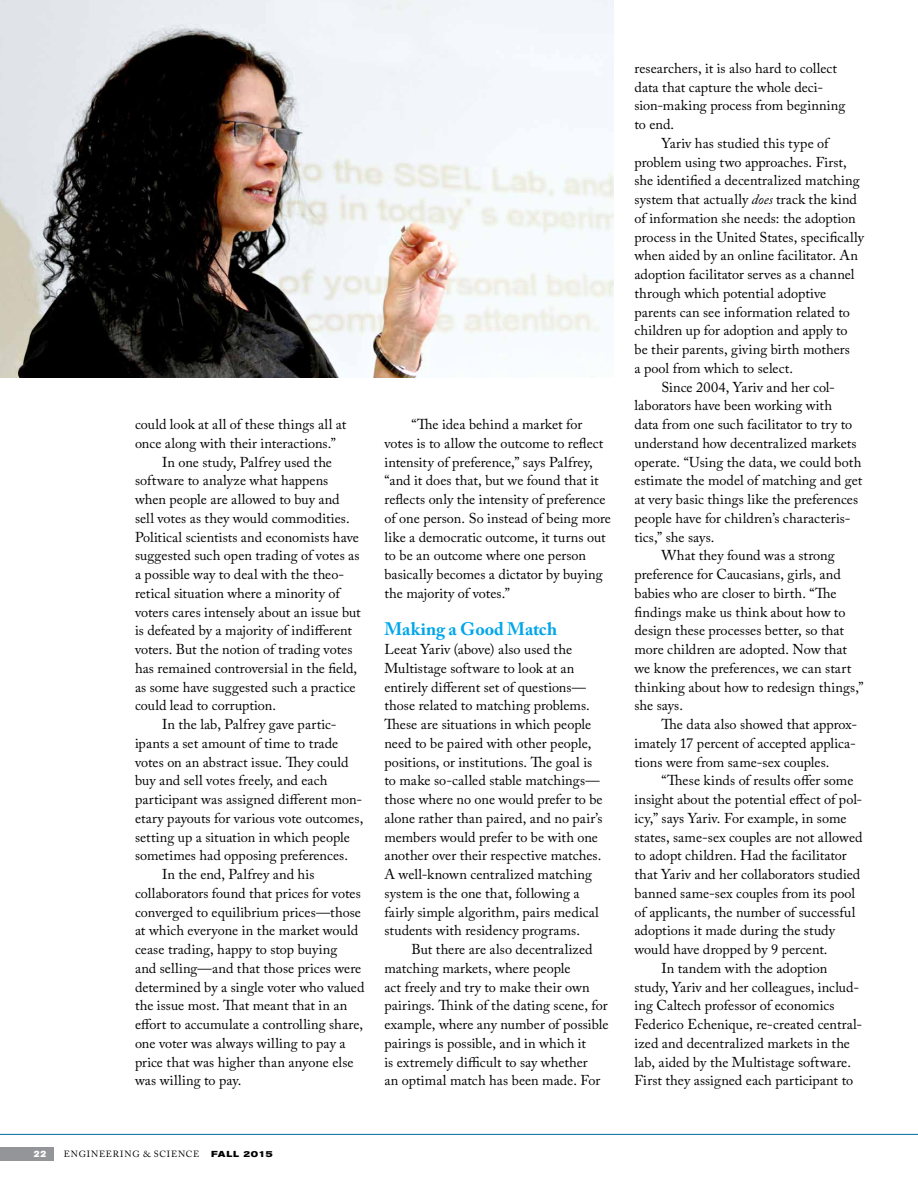
<style>
.page{position:relative;width:918px;height:1188px;background:#fff}
.page>*{position:absolute;margin:0;border:0;box-sizing:border-box;transform-origin:0 0}
.t1{font:700 18px "Adobe Caslon Pro";color:#00a6e9}
.t2{font:14.25px/18.8px "Adobe Caslon Pro";color:#000}
.t3{font:9px "Adobe Caslon Pro";letter-spacing:.08em;color:#000}
.t4{font:9px "Akzidenz Grotesk Pro Super";color:#fff}
.t5{font:700 expanded 8.7px "Akzidenz Grotesk Pro";letter-spacing:.055em;color:#000}
.s1{font-style:italic}
</style>
<div class="page">
<img style="left:0;top:0;width:613px;height:378px">
<hr style="left:0;top:1134px;width:918px;height:1px;background:#006a9e">
<div style="left:0;top:1147px;width:54px;height:14px;background:#939598"></div>
<p class="t2" style="left:135px;top:415px;width:213px">could look at all of these things all at</p>
<p class="t2" style="left:135px;top:433px;width:202px">once along with their interactions.”</p>
<p class="t2" style="left:162px;top:452px;width:172px">In one study, Palfrey used the</p>
<p class="t2" style="left:135px;top:471px;width:195px">software to analyze what happens</p>
<p class="t2" style="left:135px;top:490px;width:206px">when people are allowed to buy and</p>
<p class="t2" style="left:135px;top:508px;width:216px">sell votes as they would commodities.</p>
<p class="t2" style="left:135px;top:527px;width:226px">Political scientists and economists have</p>
<p class="t2" style="left:135px;top:546px;width:226px">suggested such open trading of votes as</p>
<p class="t2" style="left:135px;top:565px;width:211px">a possible way to deal with the theo-</p>
<p class="t2" style="left:135px;top:583px;width:206px">retical situation where a minority of</p>
<p class="t2" style="left:135px;top:602px;width:227px">voters cares intensely about an issue but</p>
<p class="t2" style="left:135px;top:621px;width:219px">is defeated by a majority of indifferent</p>
<p class="t2" style="left:135px;top:640px;width:219px">voters. But the notion of trading votes</p>
<p class="t2" style="left:135px;top:658px;width:224px">has remained controversial in the field,</p>
<p class="t2" style="left:135px;top:677px;width:222px">as some have suggested such a practice</p>
<p class="t2" style="left:135px;top:696px;width:143px">could lead to corruption.</p>
<p class="t2" style="left:162px;top:715px;width:176px">In the lab, Palfrey gave partic-</p>
<p class="t2" style="left:135px;top:734px;width:205px">ipants a set amount of time to trade</p>
<p class="t2" style="left:135px;top:752px;width:215px">votes on an abstract issue. They could</p>
<p class="t2" style="left:135px;top:771px;width:194px">buy and sell votes freely, and each</p>
<p class="t2" style="left:135px;top:790px;width:229px">participant was assigned different mon-</p>
<p class="t2" style="left:135px;top:809px;width:230px">etary payouts for various vote outcomes,</p>
<p class="t2" style="left:135px;top:827px;width:216px">setting up a situation in which people</p>
<p class="t2" style="left:135px;top:846px;width:214px">sometimes had opposing preferences.</p>
<p class="t2" style="left:162px;top:865px;width:154px">In the end, Palfrey and his</p>
<p class="t2" style="left:135px;top:884px;width:227px">collaborators found that prices for votes</p>
<p class="t2" style="left:135px;top:902px;width:228px">converged to equilibrium prices—those</p>
<p class="t2" style="left:135px;top:921px;width:225px">at which everyone in the market would</p>
<p class="t2" style="left:135px;top:940px;width:204px">cease trading, happy to stop buying</p>
<p class="t2" style="left:135px;top:959px;width:228px">and selling—and that those prices were</p>
<p class="t2" style="left:135px;top:977px;width:231px">determined by a single voter who valued</p>
<p class="t2" style="left:135px;top:996px;width:214px">the issue most. That meant that in an</p>
<p class="t2" style="left:135px;top:1015px;width:230px">effort to accumulate a controlling share,</p>
<p class="t2" style="left:135px;top:1034px;width:212px">one voter was always willing to pay a</p>
<p class="t2" style="left:135px;top:1052px;width:220px">price that was higher than anyone else</p>
<p class="t2" style="left:135px;top:1071px;width:108px">was willing to pay.</p>
<p class="t2" style="left:384px;top:415px;width:228px;text-indent:27px">“The idea behind a market for votes is to allow the outcome to reflect intensity of preference,” says Palfrey, “and it does that, but we found that it reflects only the intensity of preference of one person. So instead of being more like a democratic outcome, it turns out to be an outcome where one person basically becomes a dictator by buying the majority of votes.”</p>
<p class="t1" style="left:384px;top:619px;width:174px">Making a Good Match</p>
<p class="t2" style="left:384px;top:640px;width:220px">Leeat Yariv (above) also used the Multistage software to look at an entirely different set of questions— those related to matching problems.<br>These are situations in which people need to be paired with other people, positions, or institutions. The goal is to make so-called stable matchings— those where no one would prefer to be alone rather than paired, and no pair’s members would prefer to be with one another over their respective matches.<br>A well-known centralized matching system is the one that, following a fairly simple algorithm, pairs medical students with residency programs.</p>
<p class="t2" style="left:384px;top:940px;width:225px;text-indent:27px">But there are also decentralized matching markets, where people<br>act freely and try to make their own pairings. Think of the dating scene, for example, where any number of possible pairings is possible, and in which it<br>is extremely difficult to say whether<br>an optimal match has been made. For</p>
<p class="t2" style="left:634px;top:59px;width:212px">researchers, it is also hard to collect data that capture the whole deci&shy;sion-making process from beginning to end.</p>
<p class="t2" style="left:662px;top:134px;width:169px">Yariv has studied this type of</p>
<p class="t2" style="left:634px;top:152px;width:214px">problem using two approaches. First,</p>
<p class="t2" style="left:634px;top:171px;width:227px">she identified a decentralized matching</p>
<p class="t2" style="left:634px;top:190px;width:224px">system that actually <span class="s1">does</span> track the kind</p>
<p class="t2" style="left:634px;top:209px;width:223px">of information she needs: the adoption</p>
<p class="t2" style="left:634px;top:227px;width:231px">process in the United States, specifically</p>
<p class="t2" style="left:634px;top:246px;width:225px">when aided by an online facilitator. An</p>
<p class="t2" style="left:634px;top:265px;width:222px">adoption facilitator serves as a channel</p>
<p class="t2" style="left:634px;top:284px;width:193px">through which potential adoptive</p>
<p class="t2" style="left:634px;top:302px;width:217px">parents can see information related to</p>
<p class="t2" style="left:634px;top:321px;width:215px">children up for adoption and apply to</p>
<p class="t2" style="left:634px;top:340px;width:217px">be their parents, giving birth mothers</p>
<p class="t2" style="left:634px;top:359px;width:160px">a pool from which to select.</p>
<p class="t2" style="left:662px;top:377px;width:175px">Since 2004, Yariv and her col-</p>
<p class="t2" style="left:634px;top:396px;width:199px">laborators have been working with</p>
<p class="t2" style="left:634px;top:415px;width:219px">data from one such facilitator to try to</p>
<p class="t2" style="left:634px;top:434px;width:224px">understand how decentralized markets</p>
<p class="t2" style="left:634px;top:452px;width:228px">operate. “Using the data, we could both</p>
<p class="t2" style="left:634px;top:471px;width:229px">estimate the model of matching and get</p>
<p class="t2" style="left:634px;top:490px;width:225px">at very basic things like the preferences</p>
<p class="t2" style="left:634px;top:509px;width:218px">people have for children’s characteris-</p>
<p class="t2" style="left:634px;top:527px;width:81px">tics,” she says.</p>
<p class="t2" style="left:662px;top:546px;width:175px">What they found was a strong</p>
<p class="t2" style="left:634px;top:565px;width:208px">preference for Caucasians, girls, and</p>
<p class="t2" style="left:634px;top:584px;width:204px">babies who are closer to birth. “The</p>
<p class="t2" style="left:634px;top:602px;width:212px">findings make us think about how to</p>
<p class="t2" style="left:634px;top:621px;width:211px">design these processes better, so that</p>
<p class="t2" style="left:634px;top:640px;width:214px">more children are adopted. Now that</p>
<p class="t2" style="left:634px;top:659px;width:218px">we know the preferences, we can start</p>
<p class="t2" style="left:634px;top:677px;width:231px">thinking about how to redesign things,”</p>
<p class="t2" style="left:634px;top:696px;width:50px">she says.</p>
<p class="t2" style="left:662px;top:715px;width:197px">The data also showed that approx-</p>
<p class="t2" style="left:634px;top:734px;width:223px">imately 17 percent of accepted applica-</p>
<p class="t2" style="left:634px;top:752px;width:197px">tions were from same-sex couples.</p>
<p class="t2" style="left:662px;top:771px;width:193px">“These kinds of results offer some</p>
<p class="t2" style="left:634px;top:790px;width:229px">insight about the potential effect of pol-</p>
<p class="t2" style="left:634px;top:809px;width:213px">icy,” says Yariv. For example, in some</p>
<p class="t2" style="left:634px;top:827px;width:230px">states, same-sex couples are not allowed</p>
<p class="t2" style="left:634px;top:846px;width:214px">to adopt children. Had the facilitator</p>
<p class="t2" style="left:634px;top:865px;width:227px">that Yariv and her collaborators studied</p>
<p class="t2" style="left:634px;top:884px;width:222px">banned same-sex couples from its pool</p>
<p class="t2" style="left:634px;top:902px;width:222px">of applicants, the number of successful</p>
<p class="t2" style="left:634px;top:921px;width:202px">adoptions it made during the study</p>
<p class="t2" style="left:634px;top:940px;width:195px">would have dropped by 9 percent.</p>
<p class="t2" style="left:662px;top:959px;width:167px">In tandem with the adoption</p>
<p class="t2" style="left:634px;top:977px;width:226px">study, Yariv and her colleagues, includ-</p>
<p class="t2" style="left:634px;top:996px;width:202px">ing Caltech professor of economics</p>
<p class="t2" style="left:634px;top:1015px;width:229px">Federico Echenique, re-created central-</p>
<p class="t2" style="left:634px;top:1034px;width:217px">ized and decentralized markets in the</p>
<p class="t2" style="left:634px;top:1052px;width:218px">lab, aided by the Multistage software.</p>
<p class="t2" style="left:634px;top:1071px;width:220px">First they assigned each participant to</p>
<p class="t4" style="left:34px;top:1148px;width:14px">22</p>
<p class="t3" style="left:64px;top:1149px;width:137px">ENGINEERING &amp; SCIENCE</p>
<p class="t5" style="left:211px;top:1149px;width:63px">FALL 2015</p>
</div>
